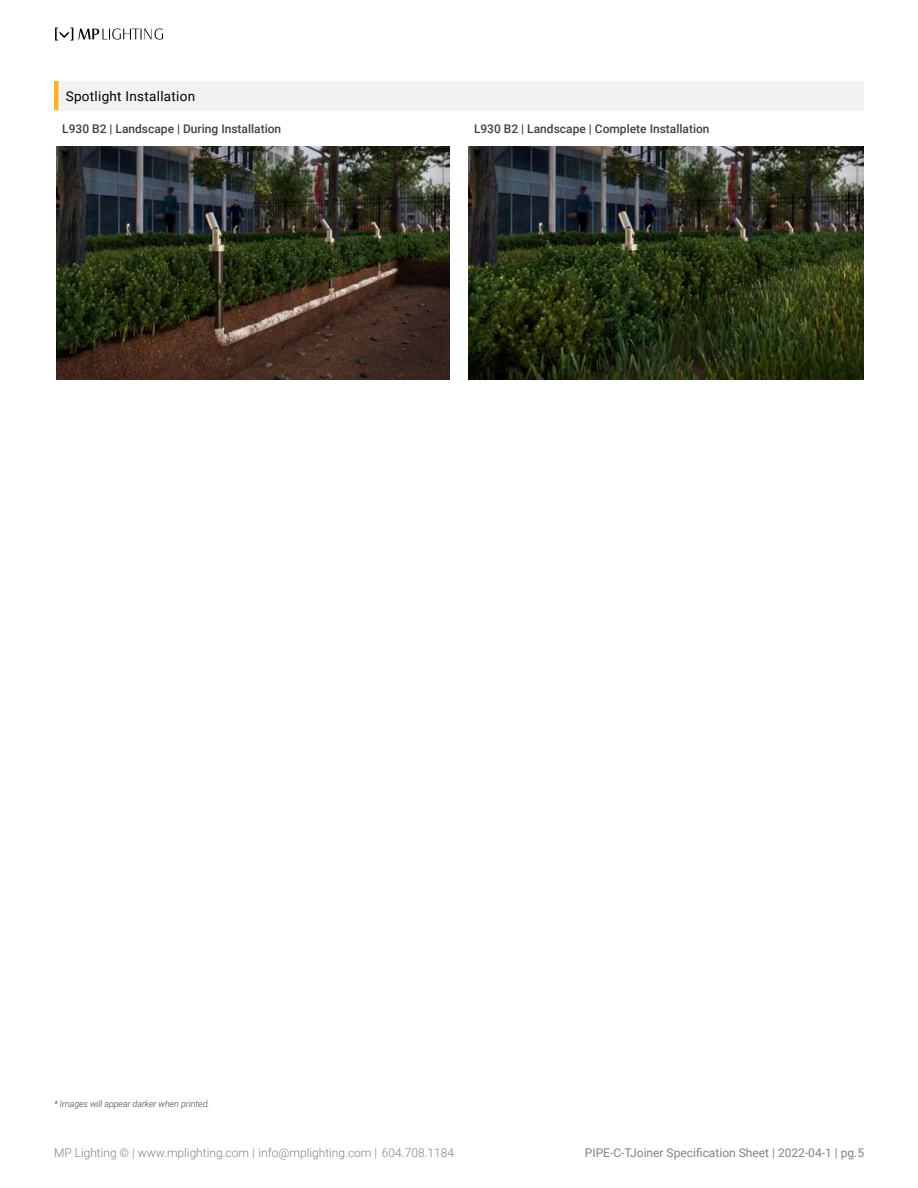
<style>
.page{position:relative;width:918px;height:1188px;background:#fff}
.page>*{position:absolute;margin:0;border:0;box-sizing:border-box;transform-origin:0 0}
.t1{font:13.5px "Roboto";letter-spacing:.02em;color:#000}
.t2{font:500 12px "Roboto";color:#414042}
.t3{font:300 12px "Roboto";color:#808284}
.t4{font:12px "Roboto";color:#808284}
.t5{font:italic 300 9px "Roboto";letter-spacing:-.01em;color:#414042}
</style>
<div class="page">
<svg style="left:55px;top:28px;width:108px;height:12px"></svg>
<div style="left:56px;top:81px;width:808px;height:29px;background:#f1f2f2"></div>
<div style="left:54px;top:81px;width:5px;height:29px;background:#fcb31c"></div>
<img style="left:56px;top:146px;width:394px;height:234px">
<img style="left:468px;top:146px;width:396px;height:234px">
<p class="t1" style="left:66px;top:86px;width:131px">Spotlight Installation</p>
<p class="t2" style="left:62px;top:123px;width:221px">L930 B2 | Landscape | During Installation</p>
<p class="t2" style="left:474px;top:123px;width:237px">L930 B2 | Landscape | Complete Installation</p>
<p class="t5" style="left:54px;top:1100px;width:157px">* Images will appear darker when printed.</p>
<p class="t3" style="left:54px;top:1147px;width:402px">MP Lighting © | www.mplighting.com | info@mplighting.com | 604.708.1184</p>
<p class="t4" style="left:585px;top:1144px;width:281px">PIPE-C-TJoiner Specification Sheet | 2022-04-1 | pg.5</p>
</div>
